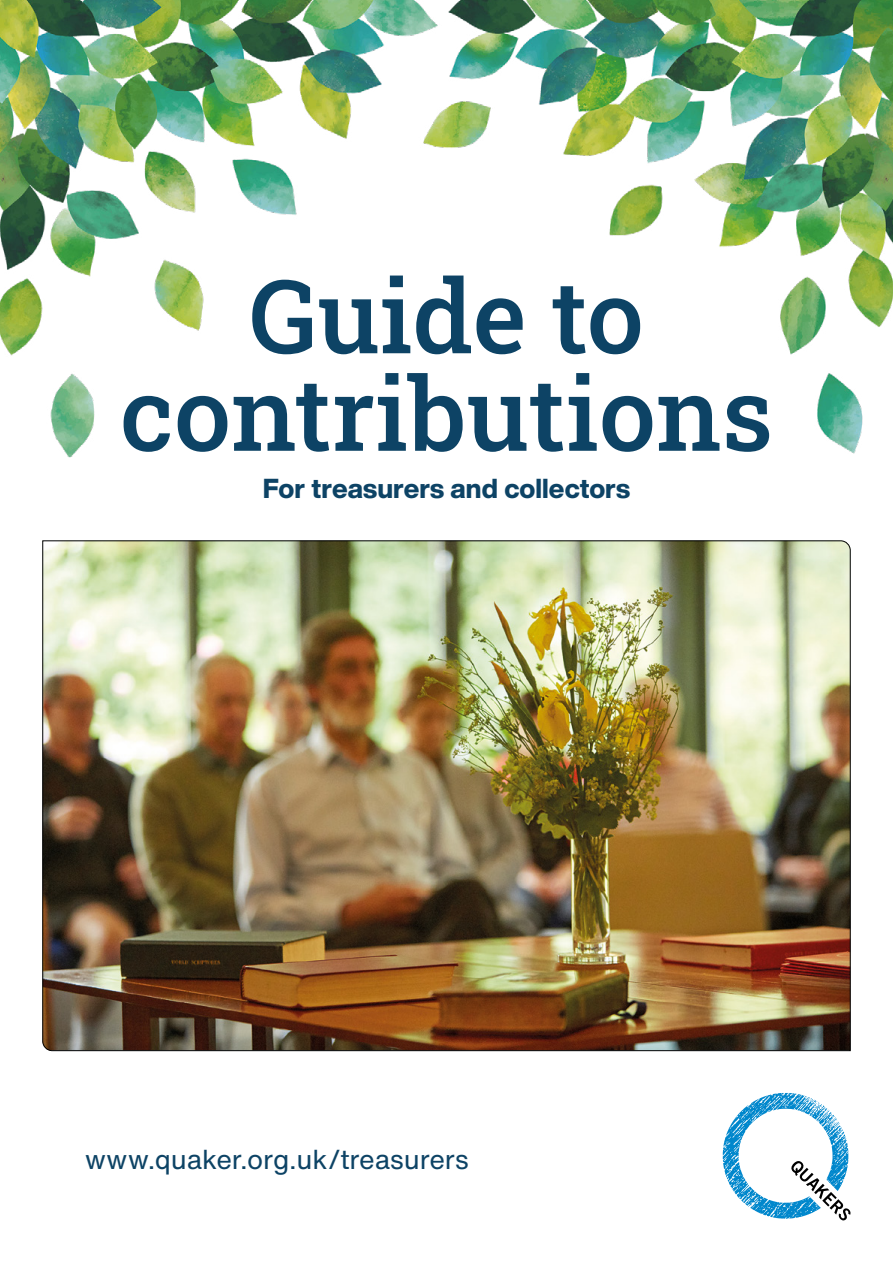
<style>
.page{position:relative;width:893px;height:1263px;background:#fff}
.page>*{position:absolute;margin:0;border:0;box-sizing:border-box;transform-origin:0 0}
.t1{font:102px/97.5px "Roboto Slab";color:#0d4365;text-align:center}
.t2{font:27px "Helvetica Now Text";letter-spacing:-.005em;color:#0d4365}
.t3{font:800 27px "Helvetica Now Display";color:#0d4365}
</style>
<div class="page">
<img style="left:0;top:0;width:893px;height:457px">
<img style="left:42px;top:540px;width:809px;height:511px">
<svg style="left:723px;top:1093px;width:128px;height:128px"></svg>
<h1 class="t1" style="left:120px;top:265px;width:654px">Guide to contributions</h1>
<p class="t3" style="left:263px;top:469px;width:369px">For treasurers and collectors</p>
<p class="t2" style="left:85px;top:1139px;width:385px">www.quaker.org.uk/treasurers</p>
</div>
